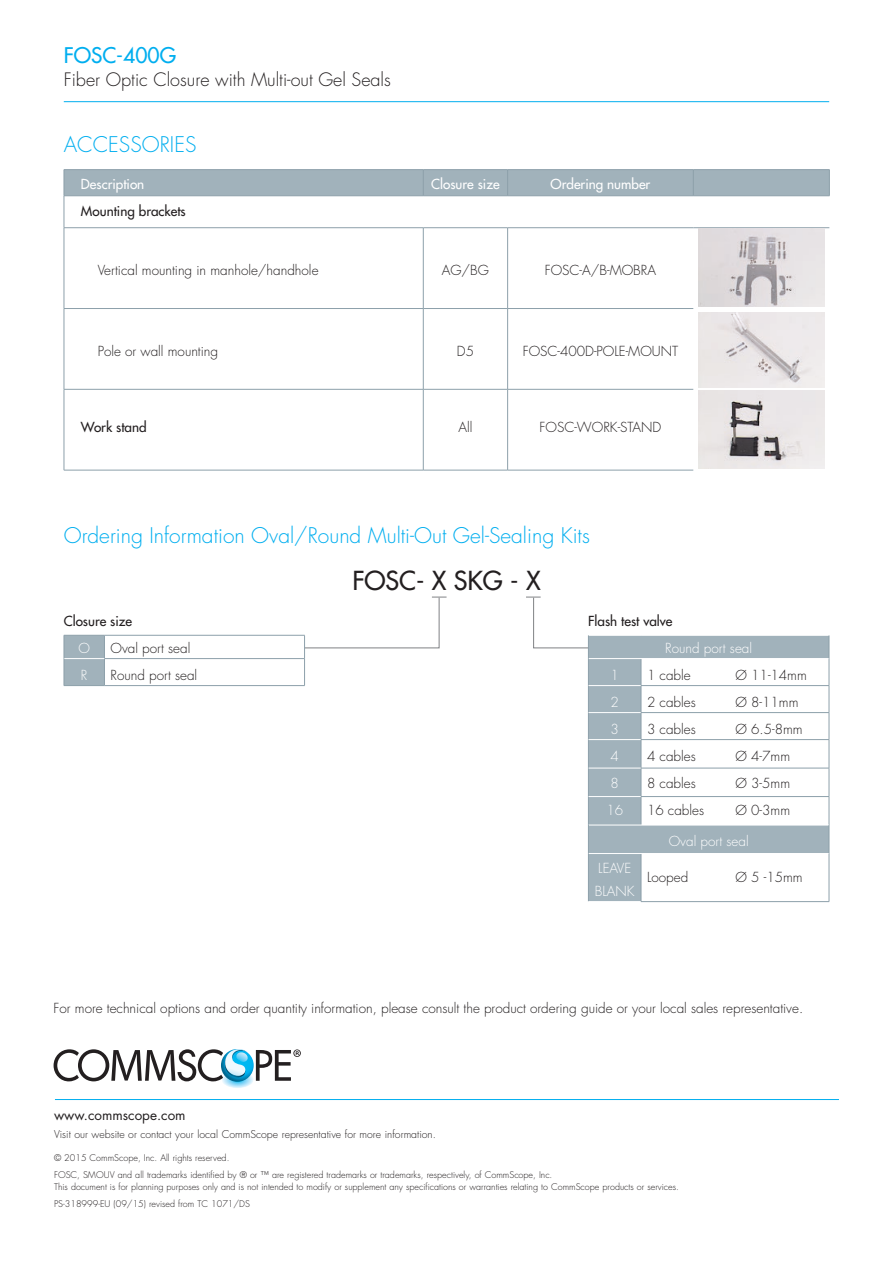
<style>
.page{position:relative;width:893px;height:1263px;background:#fff}
.page>*{position:absolute;margin:0;border:0;box-sizing:border-box;transform-origin:0 0}
.Part_Number{font:500 25.5px "Futura Std";color:#231f20}
.Subhead_Level_1{font:300 21px "Futura Std";color:#00aeef}
.Header_Title{font:500 21px "Futura Std";color:#00aeef}
.Header_Subtitle{font:300 18px "Futura Std";color:#231f20}
.Body_Light_9_13{font:300 13.5px "Futura Std";color:#231f20}
.OI_Body_Center{font:300 13.5px "Futura Std";color:#231f20}
.OI_Body_Left{font:300 13.5px "Futura Std";color:#231f20}
.Body_Light_9_13-2{font:300 13.5px/22.5px "Futura Std";color:#fff}
.OI_Head_Center{font:500 13.5px "Futura Std";color:#fff}
.OI_Body_Left-2{font:500 13.5px "Futura Std";color:#231f20}
.Body_Light_9_13-3{font:500 13.5px "Futura Std";color:#231f20}
.Legal_Small{font:13.5px "Futura Std";color:#231f20}
.OI_Head_Left{font:500 13.5px "Futura Std";color:#fff}
.Legal_Small-2{font:300 10.5px "Futura Std";color:#231f20}
.Legal_Small-3{font:300 9px/17.4px "Futura Std";color:#231f20}
</style>
<div class="page">
<hr style="left:64px;top:101px;width:765px;height:1px;background:#00aeef">
<hr style="left:64px;top:308px;width:359px;height:1px;background:#8da0aa">
<hr style="left:64px;top:389px;width:359px;height:1px;background:#8da0aa">
<hr style="left:64px;top:169px;width:359px;height:1px;background:#8da0aa">
<div style="left:64px;top:170px;width:766px;height:25px;background:#a1b2bb"></div>
<hr style="left:423px;top:169px;width:85px;height:1px;background:#8da0aa">
<hr style="left:508px;top:169px;width:185px;height:1px;background:#8da0aa">
<hr style="left:693px;top:169px;width:137px;height:1px;background:#8da0aa">
<hr style="left:64px;top:195px;width:359px;height:1px;background:#8da0aa">
<hr style="left:423px;top:195px;width:85px;height:1px;background:#8da0aa">
<hr style="left:508px;top:195px;width:185px;height:1px;background:#8da0aa">
<hr style="left:693px;top:195px;width:137px;height:1px;background:#8da0aa">
<hr style="left:423px;top:308px;width:85px;height:1px;background:#8da0aa">
<hr style="left:508px;top:308px;width:185px;height:1px;background:#8da0aa">
<hr style="left:423px;top:389px;width:85px;height:1px;background:#8da0aa">
<hr style="left:508px;top:389px;width:185px;height:1px;background:#8da0aa">
<hr style="left:423px;top:228px;width:1px;height:80px;background:#8da0aa">
<hr style="left:507px;top:228px;width:1px;height:80px;background:#8da0aa">
<hr style="left:423px;top:309px;width:1px;height:80px;background:#8da0aa">
<hr style="left:507px;top:309px;width:1px;height:80px;background:#8da0aa">
<hr style="left:423px;top:389px;width:1px;height:81px;background:#8da0aa">
<hr style="left:507px;top:389px;width:1px;height:81px;background:#8da0aa">
<hr style="left:64px;top:470px;width:359px;height:1px;background:#8da0aa">
<hr style="left:423px;top:470px;width:85px;height:1px;background:#8da0aa">
<hr style="left:508px;top:470px;width:185px;height:1px;background:#8da0aa">
<hr style="left:64px;top:227px;width:359px;height:1px;background:#8da0aa">
<hr style="left:423px;top:227px;width:85px;height:1px;background:#8da0aa">
<hr style="left:508px;top:227px;width:185px;height:1px;background:#8da0aa">
<hr style="left:693px;top:227px;width:136px;height:1px;background:#8da0aa">
<hr style="left:64px;top:196px;width:1px;height:32px;background:#8da0aa">
<hr style="left:64px;top:228px;width:1px;height:80px;background:#8da0aa">
<hr style="left:64px;top:309px;width:1px;height:80px;background:#8da0aa">
<hr style="left:64px;top:389px;width:1px;height:81px;background:#8da0aa">
<img style="left:698px;top:229px;width:127px;height:77px">
<img style="left:698px;top:313px;width:127px;height:74px">
<img style="left:698px;top:391px;width:127px;height:77px">
<svg style="left:64px;top:597px;width:383px;height:89px"></svg>
<hr style="left:64px;top:685px;width:40px;height:1px;background:#8da0aa">
<div style="left:589px;top:636px;width:240px;height:265px;background:#a1b2bb"></div>
<svg style="left:642px;top:659px;width:187px;height:242px"></svg>
<hr style="left:829px;top:853px;width:1px;height:48px;background:#8da0aa">
<hr style="left:588px;top:853px;width:1px;height:48px;background:#8da0aa">
<hr style="left:641px;top:854px;width:1px;height:47px;background:#8da0aa">
<hr style="left:641px;top:658px;width:188px;height:1px;background:#fff">
<hr style="left:641px;top:685px;width:188px;height:1px;background:#8da0aa">
<hr style="left:641px;top:712px;width:188px;height:1px;background:#8da0aa">
<hr style="left:641px;top:739px;width:188px;height:1px;background:#8da0aa">
<hr style="left:641px;top:768px;width:188px;height:1px;background:#8da0aa">
<hr style="left:641px;top:796px;width:188px;height:1px;background:#8da0aa">
<hr style="left:641px;top:901px;width:188px;height:1px;background:#8da0aa">
<hr style="left:641px;top:825px;width:188px;height:1px;background:#fff">
<hr style="left:589px;top:853px;width:52px;height:1px;background:#fff">
<hr style="left:641px;top:853px;width:188px;height:1px;background:#fff">
<svg style="left:526px;top:597px;width:125px;height:256px"></svg>
<svg style="left:829px;top:635px;width:1px;height:218px"></svg>
<hr style="left:55px;top:1099px;width:784px;height:1px;background:#00aeef">
<svg style="left:54px;top:1049px;width:247px;height:39px"></svg>
<p class="Header_Title" style="left:64px;top:42px;width:114px">FOSC-400G</p>
<p class="Header_Subtitle" style="left:64px;top:68px;width:329px">Fiber Optic Closure with Multi-out Gel Seals</p>
<p class="Subhead_Level_1" style="left:64px;top:131px;width:134px">ACCESSORIES</p>
<p class="OI_Head_Left" style="left:81px;top:176px;width:65px">Description</p>
<p class="OI_Head_Center" style="left:431px;top:176px;width:70px">Closure size</p>
<p class="OI_Head_Center" style="left:551px;top:176px;width:101px">Ordering number</p>
<p class="OI_Body_Left-2" style="left:81px;top:203px;width:106px">Mounting brackets</p>
<p class="OI_Body_Left" style="left:98px;top:261px;width:222px">Vertical mounting in manhole/handhole</p>
<p class="OI_Body_Center" style="left:442px;top:261px;width:49px">AG/BG</p>
<p class="OI_Body_Center" style="left:545px;top:261px;width:113px">FOSC-A/B-MOBRA</p>
<p class="OI_Body_Left" style="left:98px;top:342px;width:122px">Pole or wall mounting</p>
<p class="OI_Body_Center" style="left:457px;top:342px;width:19px">D5</p>
<p class="OI_Body_Center" style="left:523px;top:342px;width:157px">FOSC-400D-POLE-MOUNT</p>
<p class="OI_Body_Left-2" style="left:81px;top:419px;width:67px">Work stand</p>
<p class="OI_Body_Center" style="left:458px;top:419px;width:16px">All</p>
<p class="OI_Body_Center" style="left:539px;top:419px;width:123px">FOSC-WORK-STAND</p>
<p class="Subhead_Level_1" style="left:64px;top:523px;width:528px">Ordering Information Oval/Round Multi-Out Gel-Sealing Kits</p>
<p class="Part_Number" style="left:352px;top:564px;width:190px">FOSC- X SKG - X</p>
<p class="Body_Light_9_13-3" style="left:64px;top:612px;width:70px">Closure size</p>
<p class="Body_Light_9_13-3" style="left:588px;top:612px;width:86px">Flash test valve</p>
<p class="Body_Light_9_13-2" style="left:78px;top:637px;width:13px">O</p>
<p class="Body_Light_9_13" style="left:110px;top:639px;width:81px">Oval port seal</p>
<p class="Body_Light_9_13-2" style="left:81px;top:664px;width:8px">R</p>
<p class="Body_Light_9_13" style="left:110px;top:666px;width:88px">Round port seal</p>
<p class="Body_Light_9_13-2" style="left:665px;top:637px;width:88px">Round port seal</p>
<p class="Body_Light_9_13-2" style="left:610px;top:664px;width:10px">1</p>
<p class="Body_Light_9_13" style="left:647px;top:666px;width:45px">1 cable</p>
<p class="Body_Light_9_13" style="left:735px;top:666px;width:73px">Ø 11-14mm</p>
<p class="Body_Light_9_13-2" style="left:610px;top:691px;width:10px">2</p>
<p class="Body_Light_9_13" style="left:647px;top:693px;width:50px">2 cables</p>
<p class="Body_Light_9_13" style="left:735px;top:693px;width:64px">Ø 8-11mm</p>
<p class="Body_Light_9_13-2" style="left:610px;top:718px;width:10px">3</p>
<p class="Body_Light_9_13" style="left:647px;top:720px;width:50px">3 cables</p>
<p class="Body_Light_9_13" style="left:735px;top:720px;width:69px">Ø 6.5-8mm</p>
<p class="Body_Light_9_13-2" style="left:610px;top:745px;width:10px">4</p>
<p class="Body_Light_9_13" style="left:647px;top:747px;width:50px">4 cables</p>
<p class="Body_Light_9_13" style="left:735px;top:747px;width:56px">Ø 4-7mm</p>
<p class="Body_Light_9_13-2" style="left:610px;top:772px;width:10px">8</p>
<p class="Body_Light_9_13" style="left:647px;top:774px;width:50px">8 cables</p>
<p class="Body_Light_9_13" style="left:735px;top:774px;width:56px">Ø 3-5mm</p>
<p class="Body_Light_9_13-2" style="left:606px;top:799px;width:18px">16</p>
<p class="Body_Light_9_13" style="left:647px;top:801px;width:59px">16 cables</p>
<p class="Body_Light_9_13" style="left:735px;top:801px;width:56px">Ø 0-3mm</p>
<p class="Body_Light_9_13-2" style="left:669px;top:830px;width:81px">Oval port seal</p>
<p class="Body_Light_9_13-2" style="left:595px;top:857px;width:41px">LEAVE<br>BLANK</p>
<p class="Body_Light_9_13" style="left:647px;top:869px;width:43px">Looped</p>
<p class="Body_Light_9_13" style="left:735px;top:869px;width:69px">Ø 5 -15mm</p>
<p class="Body_Light_9_13" style="left:54px;top:999px;width:751px">For more technical options and order quantity information, please consult the product ordering guide or your local sales representative.</p>
<p class="Legal_Small" style="left:54px;top:1107px;width:133px">www.commscope.com</p>
<p class="Legal_Small-2" style="left:54px;top:1128px;width:383px">Visit our website or contact your local CommScope representative for more information.</p>
<p class="Legal_Small-3" style="left:54px;top:1149px;width:500px">© 2015 CommScope, Inc. All rights reserved.<br>FOSC, SMOUV and all trademarks identified by ® or ™ are registered trademarks or trademarks, respectively, of CommScope, Inc.</p>
<p class="Legal_Small-3" style="left:54px;top:1178px;width:626px">This document is for planning purposes only and is not intended to modify or supplement any specifications or warranties relating to CommScope products or services.<br>PS-318999-EU (09/15) revised from TC 1071/DS</p>
</div>
